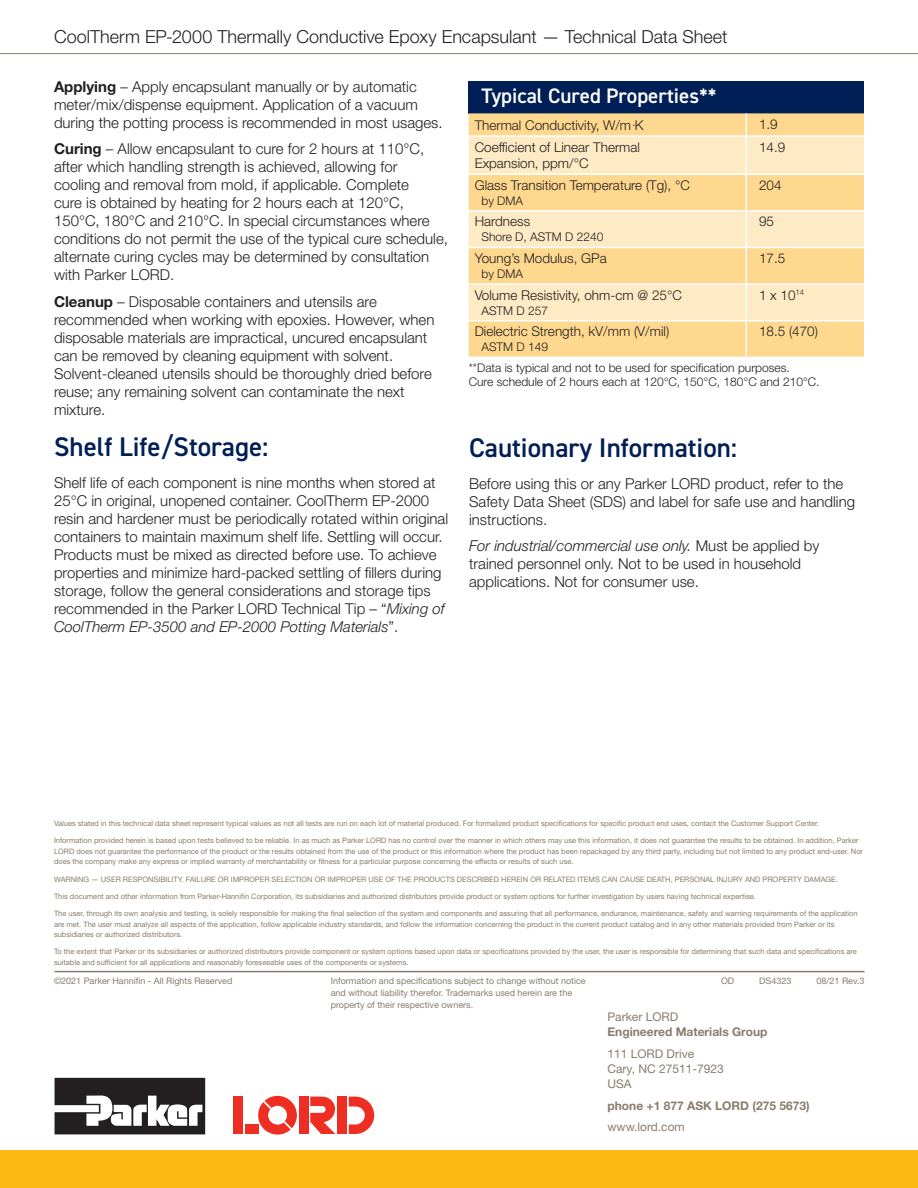
<style>
.page{position:relative;width:918px;height:1188px;background:#fff}
.page>*{position:absolute;margin:0;border:0;box-sizing:border-box;transform-origin:0 0}
.Section_Heading{font:600 27px "DIN2014";color:#001f56}
.Typical_Properties_h{font:600 21px "DIN2014";color:#fff}
.t1{font:300 18px "Helvetica Neue LT Std";color:#231f20}
.Body_copy{font:300 15px/18px "Helvetica Neue LT Std";color:#231f20}
.Typical_Properites{font:300 13.5px "Helvetica Neue LT Std";color:#231f20}
.Typical_Properties{font:300 13.5px "Helvetica Neue LT Std";color:#231f20}
.Asterisk_Note{font:300 12px/13.5px "Helvetica Neue LT Std";color:#231f20}
.t2{font:12px/15px "Helvetica Neue LT Std";color:#887d6e}
.t3{font:700 12px "Helvetica Neue LT Std";color:#887d6e}
.Typical_Properties-2{font:300 12px "Helvetica Neue LT Std";color:#231f20}
.Footer_-_Disclaimer{font:9px/12px "Helvetica Neue LT Std";color:#887d6e}
.t4{font:7.5px/10.5px "Helvetica Neue LT Std";color:#887d6e}
.s1{font-weight:700}
.s2{font-style:italic}
.s3{font-family:"Helvetica";font-style:italic}
</style>
<div class="page">
<div style="left:0;top:1150px;width:918px;height:38px;background:#fcb814"></div>
<hr style="left:55px;top:971px;width:810px;height:1px;background:#887d6e">
<svg style="left:258px;top:1096px;width:39px;height:39px"></svg>
<div style="left:233px;top:1097px;width:10px;height:37px;background:#ee2e22"></div>
<div style="left:299px;top:1097px;width:9px;height:37px;background:#ee2e22"></div>
<div style="left:337px;top:1097px;width:10px;height:37px;background:#ee2e22"></div>
<svg style="left:310px;top:1097px;width:25px;height:37px"></svg>
<div style="left:245px;top:1125px;width:14px;height:9px;background:#ee2e22"></div>
<svg style="left:349px;top:1097px;width:25px;height:37px"></svg>
<svg style="left:55px;top:1078px;width:150px;height:56px"></svg>
<hr style="left:0;top:53px;width:918px;height:1px;background:#887d6e">
<div style="left:469px;top:81px;width:395px;height:32px;background:#001f56"></div>
<div style="left:469px;top:113px;width:395px;height:244px;background:#fed88f"></div>
<svg style="left:469px;top:137px;width:395px;height:183px;background:#fee2af"></svg>
<svg style="left:746px;top:113px;width:1px;height:22px"></svg>
<hr style="left:469px;top:135px;width:277px;height:2px;background:#fff">
<hr style="left:746px;top:135px;width:118px;height:2px;background:#fff">
<hr style="left:746px;top:137px;width:1px;height:36px;background:#fff">
<hr style="left:469px;top:173px;width:277px;height:2px;background:#fff">
<hr style="left:746px;top:173px;width:118px;height:2px;background:#fff">
<hr style="left:746px;top:175px;width:1px;height:35px;background:#fff">
<hr style="left:469px;top:210px;width:277px;height:2px;background:#fff">
<hr style="left:746px;top:210px;width:118px;height:2px;background:#fff">
<hr style="left:746px;top:212px;width:1px;height:35px;background:#fff">
<hr style="left:746px;top:248px;width:1px;height:35px;background:#fff">
<hr style="left:469px;top:283px;width:277px;height:2px;background:#fff">
<hr style="left:746px;top:283px;width:118px;height:2px;background:#fff">
<hr style="left:746px;top:285px;width:1px;height:35px;background:#fff">
<hr style="left:469px;top:320px;width:277px;height:1px;background:#fff">
<hr style="left:746px;top:320px;width:118px;height:1px;background:#fff">
<hr style="left:746px;top:321px;width:1px;height:36px;background:#fff">
<hr style="left:469px;top:247px;width:277px;height:1px;background:#fff">
<hr style="left:746px;top:247px;width:118px;height:1px;background:#fff">
<h3 class="t1" style="left:54px;top:26px;width:675px">CoolTherm EP-2000 Thermally Conductive Epoxy Encapsulant — Technical Data Sheet</h3>
<p class="Body_copy" style="left:54px;top:77px;width:390px"><span class="s1">Applying</span> – Apply encapsulant manually or by automatic meter/mix/dispense equipment. Application of a vacuum during the potting process is recommended in most usages.</p>
<p class="Body_copy" style="left:54px;top:140px;width:395px"><span class="s1">Curing</span> – Allow encapsulant to cure for 2 hours at 110°C, after which handling strength is achieved, allowing for<br>cooling and removal from mold, if applicable. Complete<br>cure is obtained by heating for 2 hours each at 120°C, 150°C, 180°C and 210°C. In special circumstances where conditions do not permit the use of the typical cure schedule, alternate curing cycles may be determined by consultation with Parker LORD.</p>
<p class="Body_copy" style="left:54px;top:292px;width:382px"><span class="s1">Cleanup</span> – Disposable containers and utensils are recommended when working with epoxies. However, when disposable materials are impractical, uncured encapsulant can be removed by cleaning equipment with solvent.<br>Solvent-cleaned utensils should be thoroughly dried before reuse; any remaining solvent can contaminate the next mixture.</p>
<p class="Section_Heading" style="left:54px;top:429px;width:216px">Shelf Life/Storage:</p>
<p class="Body_copy" style="left:54px;top:473px;width:396px">Shelf life of each component is nine months when stored at 25°C in original, unopened container. CoolTherm EP-2000 resin and hardener must be periodically rotated within original containers to maintain maximum shelf life. Settling will occur.<br>Products must be mixed as directed before use. To achieve properties and minimize hard-packed settling of fillers during storage, follow the general considerations and storage tips recommended in the Parker LORD Technical Tip – “<span class="s2">Mixing of CoolTherm EP-3500 and EP-2000 Potting Materials</span>”.</p>
<p class="Typical_Properties_h" style="left:481px;top:82px;width:237px">Typical Cured Properties**</p>
<p class="Typical_Properites" style="left:475px;top:117px;width:171px">Thermal Conductivity, W/m<span class="s3">·</span>K</p>
<p class="Typical_Properties" style="left:759px;top:116px;width:20px">1.9</p>
<p class="Typical_Properites" style="left:475px;top:139px;width:167px">Coefficient of Linear Thermal</p>
<p class="Typical_Properites" style="left:475px;top:155px;width:115px">Expansion, ppm/°C</p>
<p class="Typical_Properties" style="left:759px;top:139px;width:28px">14.9</p>
<p class="Typical_Properites" style="left:475px;top:177px;width:217px">Glass Transition Temperature (Tg), °C</p>
<p class="Typical_Properties-2" style="left:481px;top:193px;width:43px">by DMA</p>
<p class="Typical_Properties" style="left:759px;top:177px;width:24px">204</p>
<p class="Typical_Properites" style="left:475px;top:213px;width:57px">Hardness</p>
<p class="Typical_Properties-2" style="left:481px;top:230px;width:124px">Shore D, ASTM D 2240</p>
<p class="Typical_Properties" style="left:759px;top:213px;width:17px">95</p>
<p class="Typical_Properites" style="left:475px;top:250px;width:134px">Young’s Modulus, GPa</p>
<p class="Typical_Properties-2" style="left:481px;top:266px;width:43px">by DMA</p>
<p class="Typical_Properties" style="left:759px;top:250px;width:28px">17.5</p>
<p class="Typical_Properites" style="left:475px;top:287px;width:209px">Volume Resistivity, ohm-cm @ 25°C</p>
<p class="Typical_Properties-2" style="left:481px;top:303px;width:68px">ASTM D 257</p>
<p class="Typical_Properties" style="left:759px;top:287px;width:47px">1 x 10<sup>14</sup></p>
<p class="Typical_Properties" style="left:759px;top:323px;width:61px">18.5 (470)</p>
<p class="Asterisk_Note" style="left:469px;top:361px;width:352px">**Data is typical and not to be used for specification purposes.<br>Cure schedule of 2 hours each at 120°C, 150°C, 180°C and 210°C.</p>
<p class="Typical_Properites" style="left:475px;top:323px;width:196px">Dielectric Strength, kV/mm (V/mil)</p>
<p class="Typical_Properties-2" style="left:481px;top:340px;width:68px">ASTM D 149</p>
<p class="Section_Heading" style="left:469px;top:430px;width:270px">Cautionary Information:</p>
<p class="Body_copy" style="left:469px;top:474px;width:387px">Before using this or any Parker LORD product, refer to the<br>Safety Data Sheet (SDS) and label for safe use and handling instructions.</p>
<p class="Body_copy" style="left:469px;top:537px;width:352px"><span class="s2">For industrial/commercial use only.</span> Must be applied by trained personnel only. Not to be used in household applications. Not for consumer use.</p>
<p class="t4" style="left:54px;top:818px;width:767px">Values stated in this technical data sheet represent typical values as not all tests are run on each lot of material produced. For formalized product specifications for specific product end uses, contact the Customer Support Center.</p>
<p class="t4" style="left:54px;top:835px;width:811px">Information provided herein is based upon tests believed to be reliable. In as much as Parker LORD has no control over the manner in which others may use this information, it does not guarantee the results to be obtained. In addition, Parker<br>LORD does not guarantee the performance of the product or the results obtained from the use of the product or this information where the product has been repackaged by any third party, including but not limited to any product end-user. Nor does the company make any express or implied warranty of merchantability or fitness for a particular purpose concerning the effects or results of such use.</p>
<p class="t4" style="left:54px;top:874px;width:785px">WARNING — USER RESPONSIBILITY. FAILURE OR IMPROPER SELECTION OR IMPROPER USE OF THE PRODUCTS DESCRIBED HEREIN OR RELATED ITEMS CAN CAUSE DEATH, PERSONAL INJURY AND PROPERTY DAMAGE.</p>
<p class="t4" style="left:54px;top:891px;width:703px">This document and other information from Parker-Hannifin Corporation, its subsidiaries and authorized distributors provide product or system options for further investigation by users having technical expertise.</p>
<p class="t4" style="left:54px;top:908px;width:805px">The user, through its own analysis and testing, is solely responsible for making the final selection of the system and components and assuring that all performance, endurance, maintenance, safety and warning requirements of the application are met. The user must analyze all aspects of the application, follow applicable industry standards, and follow the information concerning the product in the current product catalog and in any other materials provided from Parker or its subsidiaries or authorized distributors.</p>
<p class="t4" style="left:54px;top:946px;width:804px">To the extent that Parker or its subsidiaries or authorized distributors provide component or system options based upon data or specifications provided by the user, the user is responsible for determining that such data and specifications are suitable and sufficient for all applications and reasonably foreseeable uses of the components or systems.</p>
<p class="Footer_-_Disclaimer" style="left:54px;top:975px;width:180px">©2021 Parker Hannifin - All Rights Reserved</p>
<p class="Footer_-_Disclaimer" style="left:331px;top:975px;width:257px">Information and specifications subject to change without notice and without liability therefor. Trademarks used herein are the property of their respective owners.</p>
<p class="Footer_-_Disclaimer" style="left:721px;top:975px;width:15px">OD</p>
<p class="Footer_-_Disclaimer" style="left:759px;top:975px;width:34px">DS4323</p>
<p class="Footer_-_Disclaimer" style="left:816px;top:975px;width:49px">08/21 Rev.3</p>
<h3 class="t2" style="left:608px;top:1009px;width:72px">Parker LORD</h3>
<h3 class="t3" style="left:608px;top:1024px;width:161px">Engineered Materials Group</h3>
<h3 class="t2" style="left:608px;top:1046px;width:118px">111 LORD Drive<br>Cary, NC 27511-7923<br>USA</h3>
<h3 class="t3" style="left:608px;top:1098px;width:204px">phone +1 877 ASK LORD (275 5673)</h3>
<h3 class="t2" style="left:608px;top:1119px;width:79px">www.lord.com</h3>
</div>
